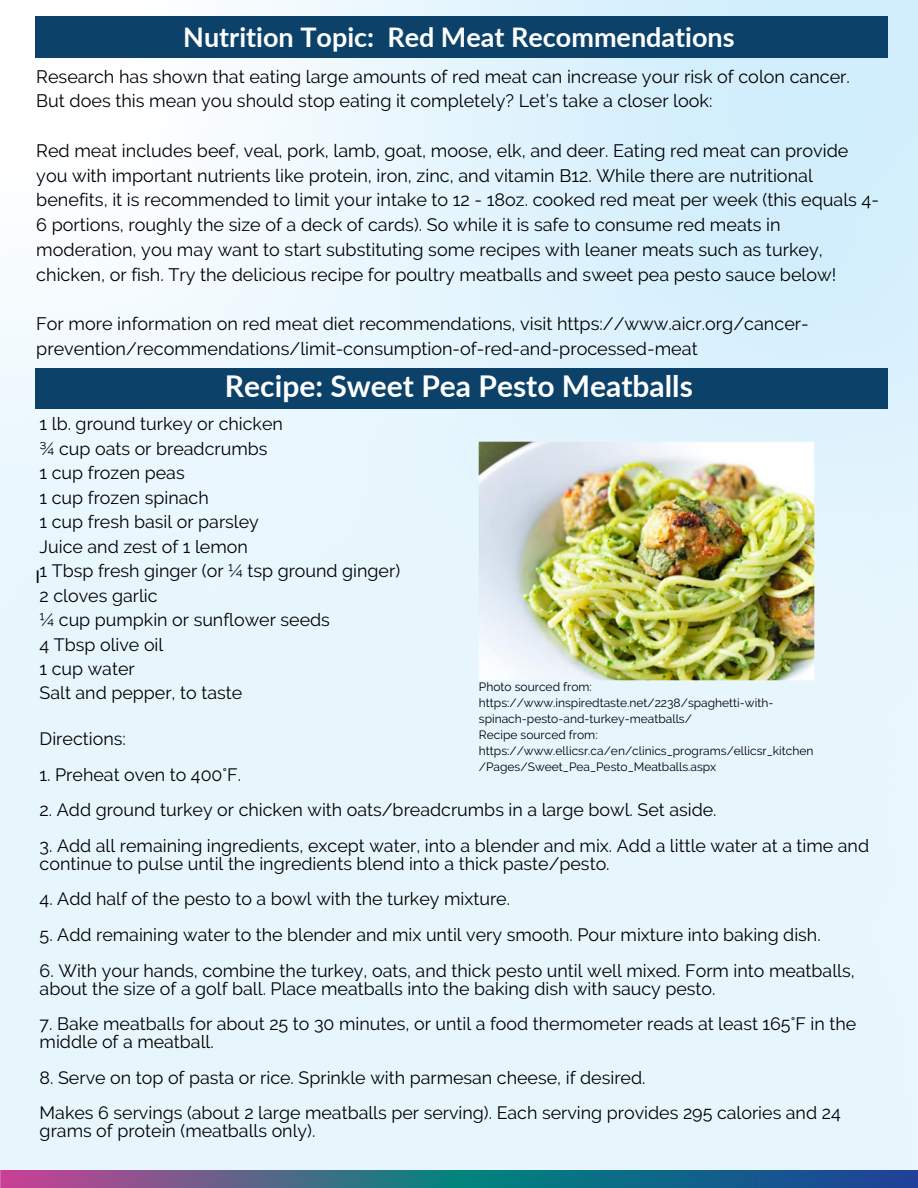
<style>
.page{position:relative;width:918px;height:1188px;background:#fff}
.page>*{position:absolute;margin:0;border:0;box-sizing:border-box;transform-origin:0 0}
.t1{font:700 30px "Lato";color:#fff}
.t2{font:700 27px "Lato";color:#fff}
.t3{font:18px/24.8px "Raleway";color:#000}
.t4{font:500 18px "Raleway";color:#000}
.t5{font:17.85px/17.9px "Raleway";color:#000}
.t6{font:12px/16px "Raleway";color:#000}
</style>
<div class="page">
<img style="left:0;top:0;width:918px;height:1170px">
<img style="left:0;top:1170px;width:918px;height:18px">
<div style="left:35px;top:16px;width:853px;height:42px;background:#0c426a"></div>
<div style="left:35px;top:369px;width:853px;height:40px;background:#0c426a"></div>
<img style="left:479px;top:442px;width:335px;height:238px">
<h2 class="t2" style="left:183px;top:20px;width:553px">Nutrition Topic: Red Meat Recommendations</h2>
<p class="t3" style="left:36px;top:64px;width:815px">Research has shown that eating large amounts of red meat can increase your risk of colon cancer.<br>But does this mean you should stop eating it completely? Let’s take a closer look:</p>
<p class="t3" style="left:36px;top:138px;width:844px">Red meat includes beef, veal, pork, lamb, goat, moose, elk, and deer. Eating red meat can provide you with important nutrients like protein, iron, zinc, and vitamin B12. While there are nutritional benefits, it is recommended to limit your intake to 12 - 18oz. cooked red meat per week (this equals 4- 6 portions, roughly the size of a deck of cards). So while it is safe to consume red meats in moderation, you may want to start substituting some recipes with leaner meats such as turkey, chicken, or fish. Try the delicious recipe for poultry meatballs and sweet pea pesto sauce below!</p>
<p class="t3" style="left:36px;top:311px;width:774px">For more information on red meat diet recommendations, visit https://www.aicr.org/cancer&shy;prevention/recommendations/limit-consumption-of-red-and-processed-meat</p>
<h2 class="t1" style="left:225px;top:368px;width:469px">Recipe: Sweet Pea Pesto Meatballs</h2>
<h2 class="t5" style="left:40px;top:415px;width:245px">1 lb. ground turkey or chicken</h2>
<h2 class="t5" style="left:40px;top:439px;width:229px">¾ cup oats or breadcrumbs</h2>
<h1 class="t5" style="left:40px;top:464px;width:147px">1 cup frozen peas</h1>
<h2 class="t5" style="left:40px;top:488px;width:171px">1 cup frozen spinach</h2>
<h2 class="t5" style="left:40px;top:513px;width:221px">1 cup fresh basil or parsley</h2>
<h2 class="t5" style="left:40px;top:537px;width:210px">Juice and zest of 1 lemon</h2>
<h2 class="t5" style="left:40px;top:562px;width:362px">1 Tbsp fresh ginger (or ¼ tsp ground ginger)</h2>
<h2 class="t5" style="left:40px;top:586px;width:119px">2 cloves garlic</h2>
<h2 class="t5" style="left:40px;top:611px;width:292px">¼ cup pumpkin or sunflower seeds</h2>
<h2 class="t5" style="left:40px;top:635px;width:125px">4 Tbsp olive oil</h2>
<h2 class="t5" style="left:40px;top:660px;width:97px">1 cup water</h2>
<h2 class="t5" style="left:40px;top:684px;width:204px">Salt and pepper, to taste</h2>
<h2 class="t5" style="left:40px;top:730px;width:88px">Directions:</h2>
<h2 class="t5" style="left:40px;top:766px;width:203px">1. Preheat oven to 400°F.</h2>
<h2 class="t5" style="left:40px;top:801px;width:679px">2. Add ground turkey or chicken with oats/breadcrumbs in a large bowl. Set aside.</h2>
<h2 class="t5" style="left:40px;top:837px;width:831px">3. Add all remaining ingredients, except water, into a blender and mix. Add a little water at a time and continue to pulse until the ingredients blend into a thick paste/pesto.</h2>
<h2 class="t5" style="left:40px;top:890px;width:472px">4. Add half of the pesto to a bowl with the turkey mixture.</h2>
<h2 class="t5" style="left:40px;top:926px;width:783px">5. Add remaining water to the blender and mix until very smooth. Pour mixture into baking dish.</h2>
<h2 class="t5" style="left:40px;top:962px;width:817px">6. With your hands, combine the turkey, oats, and thick pesto until well mixed. Form into meatballs, about the size of a golf ball. Place meatballs into the baking dish with saucy pesto.</h2>
<h2 class="t5" style="left:40px;top:1015px;width:818px">7. Bake meatballs for about 25 to 30 minutes, or until a food thermometer reads at least 165°F in the middle of a meatball.</h2>
<h2 class="t5" style="left:40px;top:1068px;width:607px">8. Serve on top of pasta or rice. Sprinkle with parmesan cheese, if desired.</h2>
<h2 class="t5" style="left:40px;top:1104px;width:803px">Makes 6 servings (about 2 large meatballs per serving). Each serving provides 295 calories and 24 grams of protein (meatballs only).</h2>
<h2 class="t4" style="left:35px;top:566px;width:6px">I</h2>
<p class="t6" style="left:479px;top:678px;width:296px">Photo sourced from: https://www.inspiredtaste.net/2238/spaghetti-with&shy;spinach-pesto-and-turkey-meatballs/</p>
<p class="t6" style="left:479px;top:726px;width:336px">Recipe sourced from: https://www.ellicsr.ca/en/clinics_programs/ellicsr_kitchen /Pages/Sweet_Pea_Pesto_Meatballs.aspx</p>
</div>
